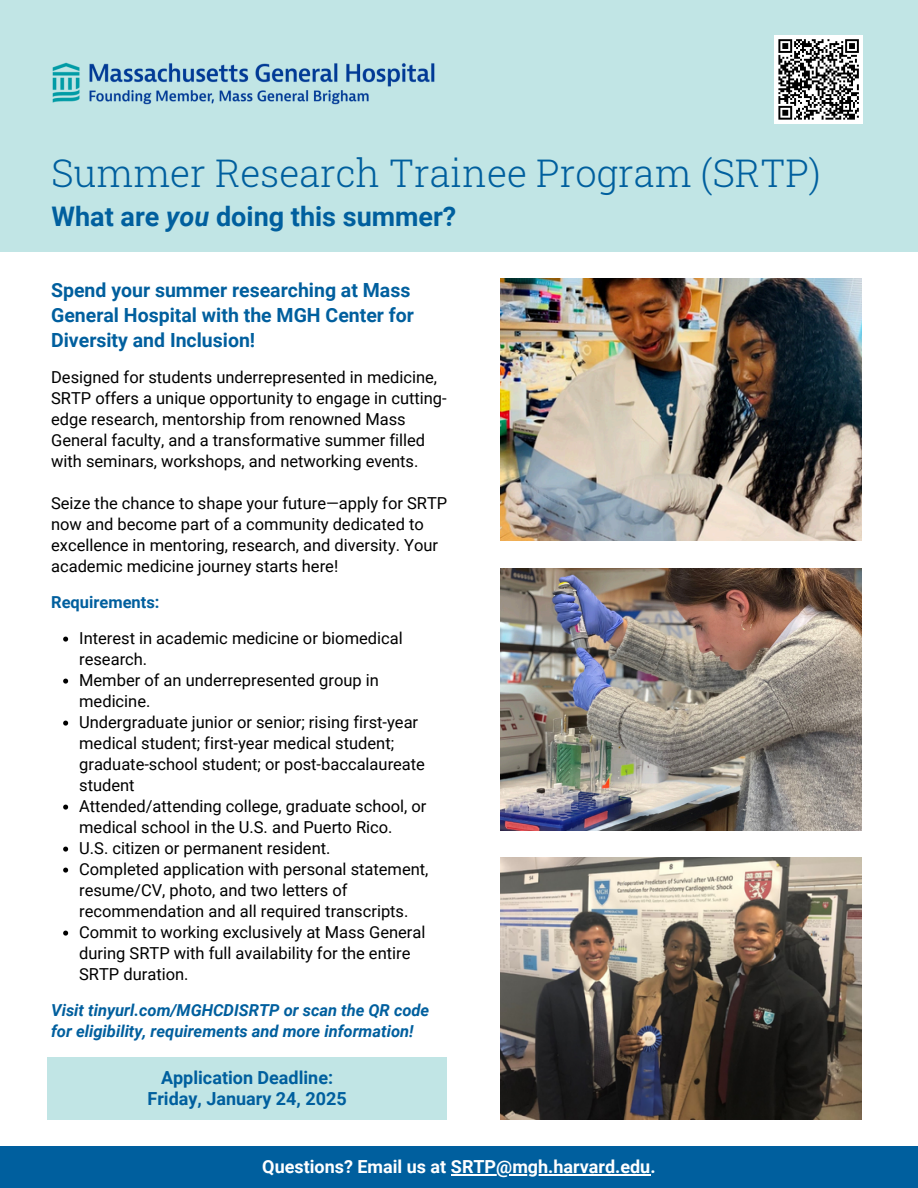
<style>
.page{position:relative;width:918px;height:1188px;background:#fff}
.page>*{position:absolute;margin:0;border:0;box-sizing:border-box;transform-origin:0 0}
.t1{font:300 38.1px "Roboto Slab";color:#005f9e}
.t2{font:700 27px "Roboto";color:#005f9e}
.t3{font:700 19.5px/25px "Roboto";color:#005f9e}
.t4{font:700 18px/21.3px "Roboto";color:#005f9e;text-align:center}
.t5{font:700 18px "Roboto";color:#fff}
.t6{font:16.5px/21px "Roboto";color:#000}
.t7{font:italic 700 16.5px/21px "Roboto";color:#005f9e}
.t8{font:700 16.5px "Roboto";color:#005f9e}
.s1{font-style:italic}
</style>
<div class="page">
<div style="left:0;top:0;width:918px;height:251px;background:#c1e5e5"></div>
<img style="left:52px;top:62px;width:383px;height:43px">
<img style="left:501px;top:278px;width:361px;height:263px">
<img style="left:501px;top:568px;width:361px;height:262px">
<img style="left:501px;top:858px;width:361px;height:262px">
<svg style="left:63px;top:637px;width:5px;height:5px"></svg>
<svg style="left:63px;top:679px;width:5px;height:5px"></svg>
<svg style="left:63px;top:721px;width:5px;height:5px"></svg>
<svg style="left:63px;top:805px;width:5px;height:5px"></svg>
<svg style="left:63px;top:847px;width:5px;height:5px"></svg>
<svg style="left:63px;top:868px;width:5px;height:5px"></svg>
<svg style="left:63px;top:931px;width:5px;height:5px"></svg>
<div style="left:48px;top:1057px;width:399px;height:63px;background:#c1e5e5"></div>
<div style="left:0;top:1147px;width:918px;height:41px;background:#005f9e"></div>
<div style="left:775px;top:35px;width:88px;height:89px;background:#fff"></div>
<svg style="left:778px;top:39px;width:81px;height:81px"></svg>
<hr style="left:451px;top:1174px;width:199px;height:2px;background:#fff">
<p class="t1" style="left:52px;top:147px;width:771px">Summer Research Trainee Program (SRTP)</p>
<h1 class="t2" style="left:52px;top:201px;width:406px">What are <span class="s1">you</span> doing this summer?</h1>
<h2 class="t3" style="left:51px;top:277px;width:364px">Spend your summer researching at Mass<br>General Hospital with the MGH Center for<br>Diversity and Inclusion!</h2>
<h3 class="t6" style="left:51px;top:366px;width:397px">Designed for students underrepresented in medicine, SRTP offers a unique opportunity to engage in cutting&shy;edge research, mentorship from renowned Mass General faculty, and a transformative summer filled with seminars, workshops, and networking events.</h3>
<p class="t6" style="left:51px;top:492px;width:398px">Seize the chance to shape your future—apply for SRTP now and become part of a community dedicated to excellence in mentoring, research, and diversity. Your academic medicine journey starts here!</p>
<p class="t8" style="left:51px;top:592px;width:110px">Requirements:</p>
<h4 class="t6" style="left:79px;top:627px;width:325px">Interest in academic medicine or biomedical research.</h4>
<p class="t6" style="left:79px;top:669px;width:301px">Member of an underrepresented group in medicine.</p>
<p class="t6" style="left:79px;top:711px;width:347px">Undergraduate junior or senior; rising first-year medical student; first-year medical student; graduate-school student; or post-baccalaureate student</p>
<p class="t6" style="left:79px;top:795px;width:349px">Attended/attending college, graduate school, or medical school in the U.S. and Puerto Rico.</p>
<p class="t6" style="left:79px;top:837px;width:253px">U.S. citizen or permanent resident.</p>
<p class="t6" style="left:79px;top:858px;width:351px">Completed application with personal statement, resume/CV, photo, and two letters of recommendation and all required transcripts.</p>
<p class="t6" style="left:79px;top:921px;width:348px">Commit to working exclusively at Mass General during SRTP with full availability for the entire<br>SRTP duration.</p>
<p class="t7" style="left:51px;top:999px;width:380px">Visit tinyurl.com/MGHCDISRTP or scan the QR code for eligibility, requirements and more information!</p>
<h4 class="t4" style="left:148px;top:1067px;width:201px">Application Deadline:<br>Friday, January 24, 2025</h4>
<h3 class="t5" style="left:262px;top:1157px;width:395px">Questions? Email us at SRTP@mgh.harvard.edu.</h3>
</div>
